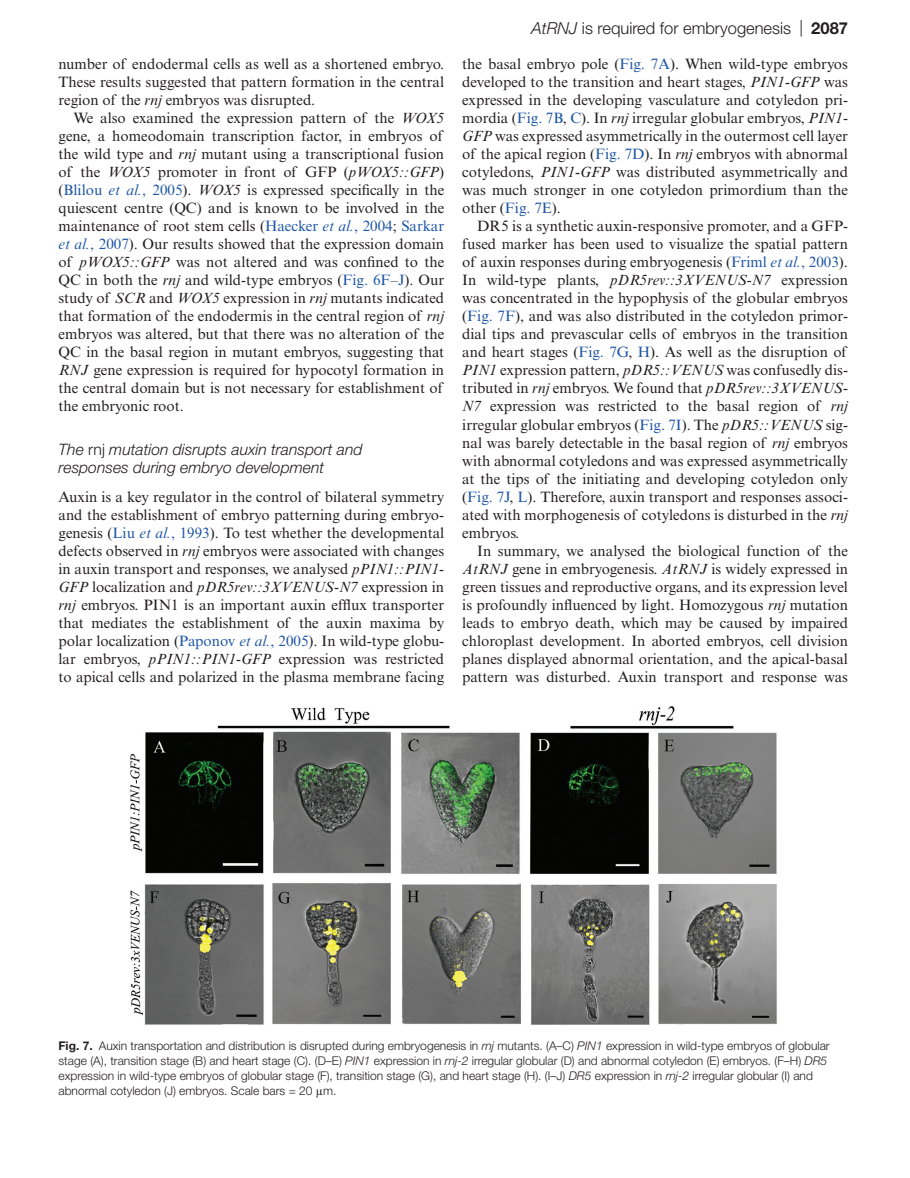
<style>
.page{position:relative;width:910px;height:1178px;background:#fff}
.page>*{position:absolute;margin:0;border:0;box-sizing:border-box;transform-origin:0 0}
.t1{font:300 16.5px "Helvetica Neue LT Std";color:#231f20}
.t2{font:italic 300 15.75px/18px "Helvetica Neue LT Std";color:#231f20}
.t3{font:15px/18px "Times New Roman MT Std";color:#231f20;text-align:justify}
.t4{font:300 12px/15px "Helvetica Neue LT Std";color:#231f20}
.s1{font-style:italic}
.s2{color:#1e56a6}
.s3{font-style:italic;color:#1e56a6}
.s4{font-style:normal}
.s5{font-weight:700}
.s6{font-family:"Gandhari Unicode";font-weight:400}
</style>
<div class="page">
<img style="left:130px;top:706px;width:647px;height:319px">
<p class="t3" style="left:58px;top:55px;width:387px">number of endodermal cells as well as a shortened embryo.<br>These results suggested that pattern formation in the central region of the <span class="s1">rnj</span> embryos was disrupted.</p>
<p class="t3" style="left:58px;top:109px;width:387px;text-indent:15px">We also examined the expression pattern of the <span class="s1">WOX5 </span>gene, a homeodomain transcription factor, in embryos of the wild type and <span class="s1">rnj</span> mutant using a transcriptional fusion of the <span class="s1">WOX5</span> promoter in front of GFP (<span class="s1">pWOX5::GFP</span>) (<span class="s2">Blilou</span> <span class="s3">et al.</span><span class="s2">, 2005</span>). <span class="s1">WOX5</span> is expressed specifically in the quiescent centre (QC) and is known to be involved in the maintenance of root stem cells (<span class="s2">Haecker</span> <span class="s3">et al.</span><span class="s2">, 2004</span>; <span class="s2">Sarkar </span><span class="s3">et al.</span><span class="s2">, 2007</span>). Our results showed that the expression domain of <span class="s1">pWOX5::GFP</span> was not altered and was confined to the QC in both the <span class="s1">rnj</span> and wild-type embryos (<span class="s2">Fig. 6F</span>–<span class="s2">J</span>). Our study of <span class="s1">SCR</span> and <span class="s1">WOX5</span> expression in <span class="s1">rnj</span> mutants indicated that formation of the endodermis in the central region of <span class="s1">rnj </span>embryos was altered, but that there was no alteration of the QC in the basal region in mutant embryos, suggesting that <span class="s1">RNJ</span> gene expression is required for hypocotyl formation in the central domain but is not necessary for establishment of the embryonic root.</p>
<p class="t2" style="left:58px;top:440px;width:305px">The <span class="s4">rnj</span> mutation disrupts auxin transport and responses during embryo development</p>
<p class="t3" style="left:58px;top:487px;width:387px">Auxin is a key regulator in the control of bilateral symmetry and the establishment of embryo patterning during embryo&shy;genesis (<span class="s2">Liu</span> <span class="s3">et al.</span><span class="s2">, 1993</span>). To test whether the developmental defects observed in <span class="s1">rnj</span> embryos were associated with changes in auxin transport and responses, we analysed <span class="s1">pPIN1::PIN1- GFP</span> localization and <span class="s1">pDR5rev::3XVENUS-N7</span> expression in <span class="s1">rnj</span> embryos. PIN1 is an important auxin efflux transporter that mediates the establishment of the auxin maxima by polar localization (<span class="s2">Paponov</span> <span class="s3">et al.</span><span class="s2">, 2005</span>). In wild-type globu&shy;lar embryos, <span class="s1">pPIN1::PIN1-GFP</span> expression was restricted to apical cells and polarized in the plasma membrane facing</p>
<p class="t1" style="left:531px;top:18px;width:318px"><span class="s1">AtRNJ</span> is required for embryogenesis | <span class="s5">2087</span></p>
<p class="t3" style="left:462px;top:55px;width:387px">the basal embryo pole (<span class="s2">Fig. 7A</span>). When wild-type embryos developed to the transition and heart stages, <span class="s1">PIN1-GFP</span> was expressed in the developing vasculature and cotyledon pri&shy;mordia (<span class="s2">Fig. 7B</span>, <span class="s2">C</span>). In <span class="s1">rnj</span> irregular globular embryos, <span class="s1">PIN1- GFP</span> was expressed asymmetrically in the outermost cell layer of the apical region (<span class="s2">Fig. 7D</span>). In <span class="s1">rnj</span> embryos with abnormal cotyledons, <span class="s1">PIN1-GFP</span> was distributed asymmetrically and was much stronger in one cotyledon primordium than the other (<span class="s2">Fig. 7E</span>).</p>
<p class="t3" style="left:462px;top:217px;width:387px;text-indent:15px">DR5 is a synthetic auxin-responsive promoter, and a GFP&shy;fused marker has been used to visualize the spatial pattern of auxin responses during embryogenesis (<span class="s2">Friml</span> <span class="s3">et al.</span><span class="s2">, 2003</span>).<br>In wild-type plants, <span class="s1">pDR5rev::3XVENUS-N7</span> expression was concentrated in the hypophysis of the globular embryos (<span class="s2">Fig. 7F</span>), and was also distributed in the cotyledon primor&shy;dial tips and prevascular cells of embryos in the transition and heart stages (<span class="s2">Fig. 7G</span>, <span class="s2">H</span>). As well as the disruption of <span class="s1">PIN1</span> expression pattern, <span class="s1">pDR5::VENUS</span> was confusedly dis&shy;tributed in <span class="s1">rnj</span> embryos. We found that <span class="s1">pDR5rev::3XVENUS-N7</span> expression was restricted to the basal region of <span class="s1">rnj </span>irregular globular embryos (<span class="s2">Fig. 7I</span>). The <span class="s1">pDR5::VENUS</span> sig&shy;nal was barely detectable in the basal region of <span class="s1">rnj</span> embryos with abnormal cotyledons and was expressed asymmetrically at the tips of the initiating and developing cotyledon only (<span class="s2">Fig. 7J</span>, <span class="s2">L</span>). Therefore, auxin transport and responses associ&shy;ated with morphogenesis of cotyledons is disturbed in the <span class="s1">rnj </span>embryos.</p>
<p class="t3" style="left:462px;top:541px;width:387px;text-indent:15px">In summary, we analysed the biological function of the <span class="s1">AtRNJ</span> gene in embryogenesis. <span class="s1">AtRNJ</span> is widely expressed in green tissues and reproductive organs, and its expression level is profoundly influenced by light. Homozygous <span class="s1">rnj</span> mutation leads to embryo death, which may be caused by impaired chloroplast development. In aborted embryos, cell division planes displayed abnormal orientation, and the apical-basal pattern was disturbed. Auxin transport and response was</p>
<p class="t4" style="left:58px;top:1038px;width:772px"><span class="s5">Fig. 7.</span> Auxin transportation and distribution is disrupted during embryogenesis in <span class="s1">rnj</span> mutants. (A–C) <span class="s1">PIN1</span> expression in wild-type embryos of globular stage (A), transition stage (B) and heart stage (C). (D–E) <span class="s1">PIN1</span> expression in <span class="s1">rnj-2</span> irregular globular (D) and abnormal cotyledon (E) embryos. (F–H) <span class="s1">DR5 </span>expression in wild-type embryos of globular stage (F), transition stage (G), and heart stage (H). (I–J) <span class="s1">DR5</span> expression in <span class="s1">rnj-2</span> irregular globular (I) and abnormal cotyledon (J) embryos. Scale bars = 20 <span class="s6">μ</span>m.</p>
</div>
